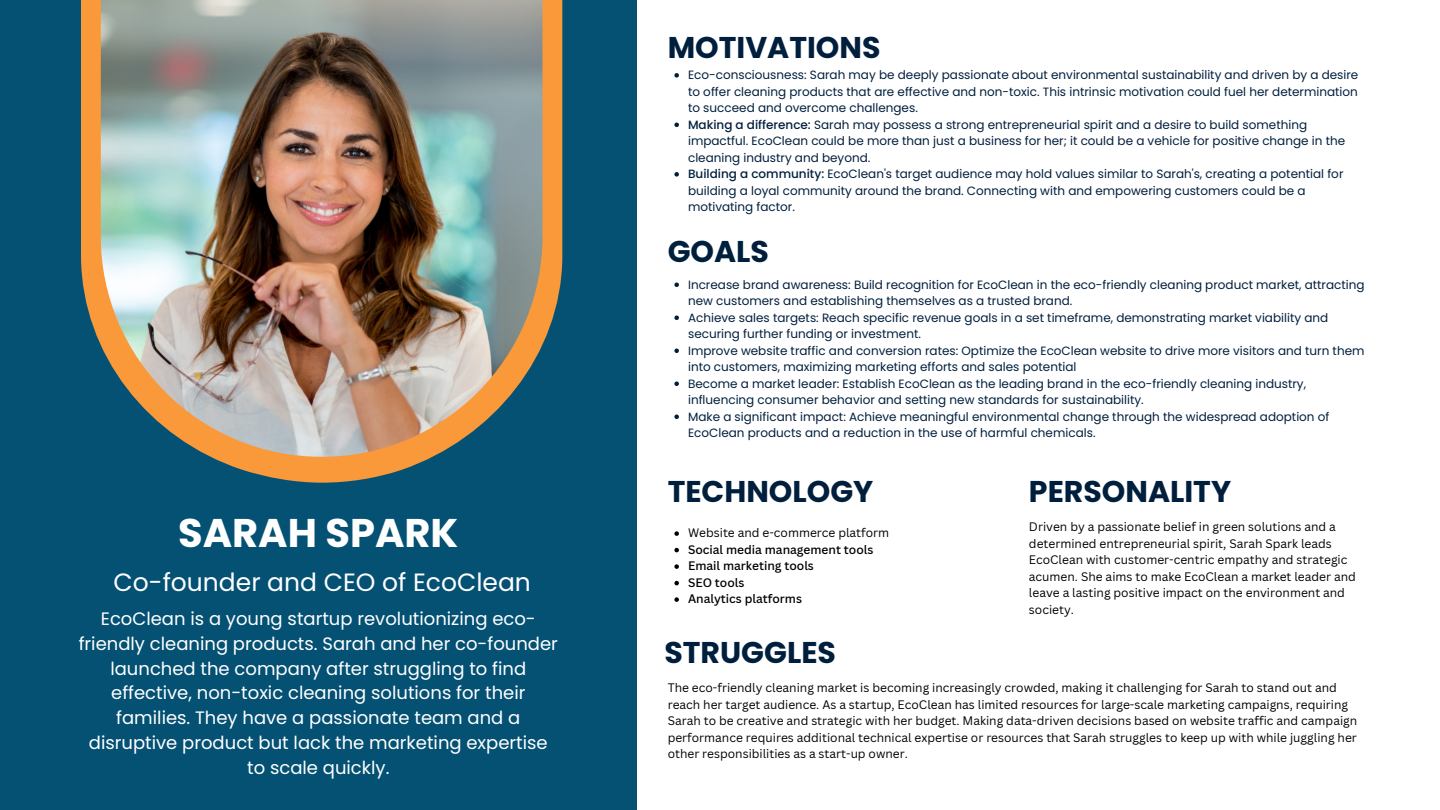
<style>
.page{position:relative;width:1440px;height:810px;background:#fff}
.page>*{position:absolute;margin:0;border:0;box-sizing:border-box;transform-origin:0 0}
.t1{font:700 40px "Poppins";color:#fff}
.t2{font:700 30px "Poppins";color:#001f3d}
.t3{font:25px "Poppins";color:#fff}
.t4{font:18px/24.8px "Poppins";color:#fff;text-align:center}
.t5{font:12px/16.5px "Poppins";color:#001f3d}
.t6{font:12px/16.5px "Canva Sans";color:#000}
.t7{font:500 12px "Canva Sans";color:#000}
.s1{font-weight:500}
</style>
<div class="page">
<div style="left:0;top:0;width:637px;height:810px;background:#045174"></div>
<svg style="left:81px;top:0;width:481px;height:483px;fill:#fa9939"></svg>
<img style="left:101px;top:0;width:442px;height:457px">
<svg style="left:674px;top:73px;width:5px;height:5px"></svg>
<svg style="left:674px;top:123px;width:5px;height:4px"></svg>
<svg style="left:674px;top:172px;width:5px;height:5px"></svg>
<svg style="left:674px;top:283px;width:5px;height:4px"></svg>
<svg style="left:674px;top:316px;width:5px;height:4px"></svg>
<svg style="left:674px;top:349px;width:5px;height:4px"></svg>
<svg style="left:674px;top:382px;width:5px;height:4px"></svg>
<svg style="left:674px;top:415px;width:5px;height:4px"></svg>
<svg style="left:674px;top:531px;width:5px;height:5px"></svg>
<svg style="left:674px;top:548px;width:5px;height:4px"></svg>
<svg style="left:674px;top:564px;width:5px;height:5px"></svg>
<svg style="left:674px;top:581px;width:5px;height:4px"></svg>
<svg style="left:674px;top:597px;width:5px;height:5px"></svg>
<h1 class="t1" style="left:178px;top:505px;width:282px">SARAH SPARK</h1>
<h3 class="t3" style="left:114px;top:565px;width:419px">Co-founder and CEO of EcoClean</h3>
<h4 class="t4" style="left:79px;top:606px;width:481px">EcoClean is a young startup revolutionizing eco&shy;friendly cleaning products. Sarah and her co-founder launched the company after struggling to find effective, non-toxic cleaning solutions for their families. They have a passionate team and a disruptive product but lack the marketing expertise to scale quickly.</h4>
<h2 class="t2" style="left:668px;top:26px;width:214px">MOTIVATIONS</h2>
<p class="t5" style="left:688px;top:67px;width:672px;text-align:justify">Eco-consciousness: Sarah may be deeply passionate about environmental sustainability and driven by a desire to offer cleaning products that are effective and non-toxic. This intrinsic motivation could fuel her determination to succeed and overcome challenges.</p>
<p class="t5" style="left:688px;top:116px;width:659px"><span class="s1">Making a difference:</span> Sarah may possess a strong entrepreneurial spirit and a desire to build something impactful. EcoClean could be more than just a business for her; it could be a vehicle for positive change in the cleaning industry and beyond.</p>
<h2 class="t5" style="left:688px;top:166px;width:657px"><span class="s1">Building a community:</span> EcoClean's target audience may hold values similar to Sarah's, creating a potential for building a loyal community around the brand. Connecting with and empowering customers could be a motivating factor.</h2>
<p class="t2" style="left:668px;top:231px;width:103px">GOALS</p>
<p class="t5" style="left:688px;top:276px;width:678px">Increase brand awareness: Build recognition for EcoClean in the eco-friendly cleaning product market, attracting new customers and establishing themselves as a trusted brand.</p>
<p class="t5" style="left:688px;top:309px;width:642px">Achieve sales targets: Reach specific revenue goals in a set timeframe, demonstrating market viability and securing further funding or investment.</p>
<p class="t5" style="left:688px;top:342px;width:678px">Improve website traffic and conversion rates: Optimize the EcoClean website to drive more visitors and turn them into customers, maximizing marketing efforts and sales potential</p>
<h2 class="t5" style="left:688px;top:375px;width:620px">Become a market leader: Establish EcoClean as the leading brand in the eco-friendly cleaning industry, influencing consumer behavior and setting new standards for sustainability.</h2>
<h2 class="t5" style="left:688px;top:408px;width:643px">Make a significant impact: Achieve meaningful environmental change through the widespread adoption of<br>EcoClean products and a reduction in the use of harmful chemicals.</h2>
<p class="t2" style="left:668px;top:470px;width:207px">TECHNOLOGY</p>
<p class="t2" style="left:1029px;top:470px;width:204px">PERSONALITY</p>
<p class="t6" style="left:1029px;top:518px;width:328px">Driven by a passionate belief in green solutions and a determined entrepreneurial spirit, Sarah Spark leads EcoClean with customer-centric empathy and strategic acumen. She aims to make EcoClean a market leader and leave a lasting positive impact on the environment and society.</p>
<p class="t6" style="left:688px;top:524px;width:203px">Website and e-commerce platform</p>
<p class="t7" style="left:688px;top:541px;width:187px">Social media management tools</p>
<p class="t7" style="left:688px;top:558px;width:127px">Email marketing tools</p>
<p class="t7" style="left:688px;top:574px;width:58px">SEO tools</p>
<p class="t7" style="left:688px;top:591px;width:115px">Analytics platforms</p>
<h2 class="t2" style="left:664px;top:631px;width:173px">STRUGGLES</h2>
<p class="t6" style="left:668px;top:680px;width:691px">The eco-friendly cleaning market is becoming increasingly crowded, making it challenging for Sarah to stand out and reach her target audience. As a startup, EcoClean has limited resources for large-scale marketing campaigns, requiring Sarah to be creative and strategic with her budget. Making data-driven decisions based on website traffic and campaign performance requires additional technical expertise or resources that Sarah struggles to keep up with while juggling her other responsibilities as a start-up owner.</p>
</div>
